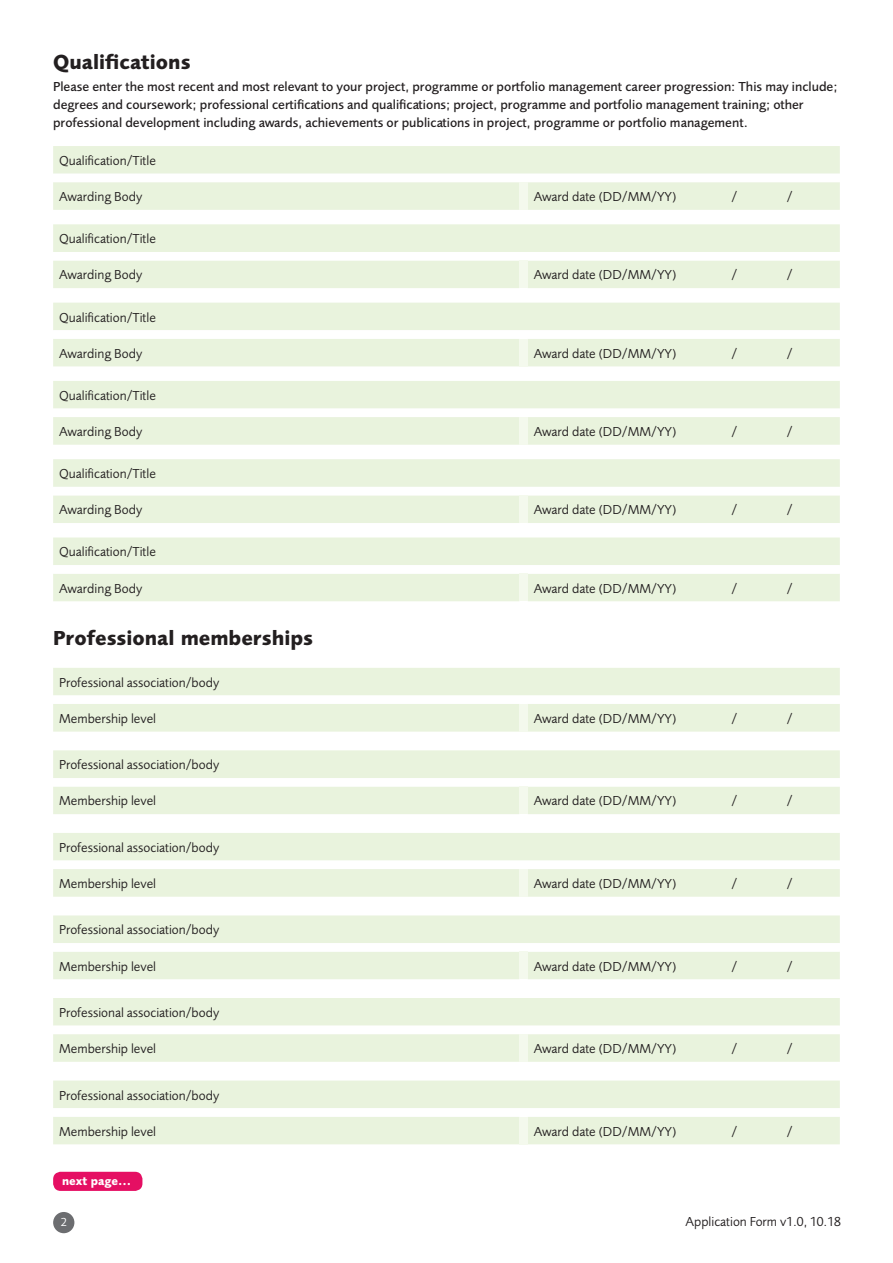
<style>
.page{position:relative;width:893px;height:1263px;background:#fff}
.page>*{position:absolute;margin:0;border:0;box-sizing:border-box;transform-origin:0 0}
.t1{font:700 21px "Foundry Sans";color:#231f20}
.t2{font:13.5px "Foundry Sans";color:#231f20}
.t3{font:500 13.5px/18px "Foundry Sans";color:#231f20}
.t4{font:700 12px "Foundry Sans";color:#fff}
.t5{font:12px "Foundry Sans";color:#fff}
</style>
<div class="page">
<div style="left:53px;top:146px;width:787px;height:64px;background:#e9f3dd"></div>
<svg style="left:53px;top:174px;width:787px;height:8px"></svg>
<div style="left:519px;top:182px;width:9px;height:28px;background:#f4f9ed"></div>
<div style="left:53px;top:224px;width:787px;height:64px;background:#e9f3dd"></div>
<svg style="left:53px;top:252px;width:787px;height:8px"></svg>
<div style="left:519px;top:260px;width:9px;height:28px;background:#f4f9ed"></div>
<div style="left:53px;top:303px;width:787px;height:63px;background:#e9f3dd"></div>
<svg style="left:53px;top:330px;width:787px;height:9px"></svg>
<div style="left:519px;top:339px;width:9px;height:27px;background:#f4f9ed"></div>
<div style="left:53px;top:381px;width:787px;height:64px;background:#e9f3dd"></div>
<svg style="left:53px;top:409px;width:787px;height:8px"></svg>
<div style="left:519px;top:417px;width:9px;height:28px;background:#f4f9ed"></div>
<div style="left:53px;top:459px;width:787px;height:64px;background:#e9f3dd"></div>
<svg style="left:53px;top:487px;width:787px;height:8px"></svg>
<div style="left:519px;top:495px;width:9px;height:28px;background:#f4f9ed"></div>
<div style="left:53px;top:537px;width:787px;height:64px;background:#e9f3dd"></div>
<svg style="left:53px;top:565px;width:787px;height:9px"></svg>
<div style="left:519px;top:574px;width:9px;height:27px;background:#f4f9ed"></div>
<div style="left:53px;top:668px;width:787px;height:64px;background:#e9f3dd"></div>
<svg style="left:53px;top:695px;width:787px;height:9px"></svg>
<div style="left:519px;top:704px;width:9px;height:28px;background:#f4f9ed"></div>
<div style="left:53px;top:750px;width:787px;height:64px;background:#e9f3dd"></div>
<svg style="left:53px;top:778px;width:787px;height:8px"></svg>
<div style="left:519px;top:786px;width:9px;height:28px;background:#f4f9ed"></div>
<div style="left:53px;top:833px;width:787px;height:64px;background:#e9f3dd"></div>
<svg style="left:53px;top:860px;width:787px;height:9px"></svg>
<div style="left:519px;top:869px;width:9px;height:28px;background:#f4f9ed"></div>
<div style="left:53px;top:915px;width:787px;height:64px;background:#e9f3dd"></div>
<svg style="left:53px;top:943px;width:787px;height:8px"></svg>
<div style="left:519px;top:951px;width:9px;height:28px;background:#f4f9ed"></div>
<div style="left:53px;top:998px;width:787px;height:64px;background:#e9f3dd"></div>
<svg style="left:53px;top:1026px;width:787px;height:8px"></svg>
<div style="left:519px;top:1034px;width:9px;height:28px;background:#f4f9ed"></div>
<div style="left:53px;top:1080px;width:787px;height:64px;background:#e9f3dd"></div>
<svg style="left:53px;top:1108px;width:787px;height:9px"></svg>
<div style="left:519px;top:1117px;width:9px;height:27px;background:#f4f9ed"></div>
<div style="left:53px;top:1172px;width:89px;height:19px;background:#e50f63;border-radius:7px"></div>
<div style="left:53px;top:1212px;width:21px;height:21px;background:#6c6d70;border-radius:50%"></div>
<h1 class="t1" style="left:53px;top:50px;width:139px">Qualifications</h1>
<p class="t3" style="left:53px;top:78px;width:786px">Please enter the most recent and most relevant to your project, programme or portfolio management career progression: This may include; degrees and coursework; professional certifications and qualifications; project, programme and portfolio management training; other professional development including awards, achievements or publications in project, programme or portfolio management.</p>
<p class="t2" style="left:59px;top:153px;width:98px">Qualification/Title</p>
<p class="t2" style="left:59px;top:189px;width:85px">Awarding Body</p>
<p class="t2" style="left:534px;top:189px;width:144px">Award date (DD/MM/YY)</p>
<p class="t2" style="left:732px;top:189px;width:7px">/</p>
<p class="t2" style="left:787px;top:189px;width:7px">/</p>
<p class="t2" style="left:59px;top:231px;width:98px">Qualification/Title</p>
<p class="t2" style="left:59px;top:267px;width:85px">Awarding Body</p>
<p class="t2" style="left:534px;top:267px;width:144px">Award date (DD/MM/YY)</p>
<p class="t2" style="left:732px;top:267px;width:7px">/</p>
<p class="t2" style="left:787px;top:267px;width:7px">/</p>
<p class="t2" style="left:59px;top:309px;width:98px">Qualification/Title</p>
<p class="t2" style="left:59px;top:345px;width:85px">Awarding Body</p>
<p class="t2" style="left:534px;top:345px;width:144px">Award date (DD/MM/YY)</p>
<p class="t2" style="left:732px;top:345px;width:7px">/</p>
<p class="t2" style="left:787px;top:345px;width:7px">/</p>
<p class="t2" style="left:59px;top:387px;width:98px">Qualification/Title</p>
<p class="t2" style="left:59px;top:424px;width:85px">Awarding Body</p>
<p class="t2" style="left:534px;top:424px;width:144px">Award date (DD/MM/YY)</p>
<p class="t2" style="left:732px;top:424px;width:7px">/</p>
<p class="t2" style="left:787px;top:424px;width:7px">/</p>
<p class="t2" style="left:59px;top:466px;width:98px">Qualification/Title</p>
<p class="t2" style="left:59px;top:502px;width:85px">Awarding Body</p>
<p class="t2" style="left:534px;top:502px;width:144px">Award date (DD/MM/YY)</p>
<p class="t2" style="left:732px;top:502px;width:7px">/</p>
<p class="t2" style="left:787px;top:502px;width:7px">/</p>
<p class="t2" style="left:59px;top:544px;width:98px">Qualification/Title</p>
<p class="t2" style="left:59px;top:580px;width:85px">Awarding Body</p>
<p class="t2" style="left:534px;top:580px;width:144px">Award date (DD/MM/YY)</p>
<p class="t2" style="left:732px;top:580px;width:7px">/</p>
<p class="t2" style="left:787px;top:580px;width:7px">/</p>
<h1 class="t1" style="left:53px;top:625px;width:261px">Professional memberships</h1>
<p class="t2" style="left:59px;top:674px;width:162px">Professional association/body</p>
<p class="t2" style="left:59px;top:710px;width:99px">Membership level</p>
<p class="t2" style="left:534px;top:710px;width:144px">Award date (DD/MM/YY)</p>
<p class="t2" style="left:732px;top:710px;width:7px">/</p>
<p class="t2" style="left:787px;top:710px;width:7px">/</p>
<p class="t2" style="left:59px;top:757px;width:162px">Professional association/body</p>
<p class="t2" style="left:59px;top:793px;width:99px">Membership level</p>
<p class="t2" style="left:534px;top:793px;width:144px">Award date (DD/MM/YY)</p>
<p class="t2" style="left:732px;top:793px;width:7px">/</p>
<p class="t2" style="left:787px;top:793px;width:7px">/</p>
<p class="t2" style="left:59px;top:839px;width:162px">Professional association/body</p>
<p class="t2" style="left:59px;top:876px;width:99px">Membership level</p>
<p class="t2" style="left:534px;top:876px;width:144px">Award date (DD/MM/YY)</p>
<p class="t2" style="left:732px;top:876px;width:7px">/</p>
<p class="t2" style="left:787px;top:876px;width:7px">/</p>
<p class="t2" style="left:59px;top:922px;width:162px">Professional association/body</p>
<p class="t2" style="left:59px;top:958px;width:99px">Membership level</p>
<p class="t2" style="left:534px;top:958px;width:144px">Award date (DD/MM/YY)</p>
<p class="t2" style="left:732px;top:958px;width:7px">/</p>
<p class="t2" style="left:787px;top:958px;width:7px">/</p>
<p class="t2" style="left:59px;top:1004px;width:162px">Professional association/body</p>
<p class="t2" style="left:59px;top:1041px;width:99px">Membership level</p>
<p class="t2" style="left:534px;top:1041px;width:144px">Award date (DD/MM/YY)</p>
<p class="t2" style="left:732px;top:1041px;width:7px">/</p>
<p class="t2" style="left:787px;top:1041px;width:7px">/</p>
<p class="t2" style="left:59px;top:1087px;width:162px">Professional association/body</p>
<p class="t2" style="left:59px;top:1123px;width:99px">Membership level</p>
<p class="t2" style="left:534px;top:1123px;width:144px">Award date (DD/MM/YY)</p>
<p class="t2" style="left:732px;top:1123px;width:7px">/</p>
<p class="t2" style="left:787px;top:1123px;width:7px">/</p>
<p class="t4" style="left:62px;top:1173px;width:71px">next page...</p>
<p class="t5" style="left:61px;top:1215px;width:8px">2</p>
<p class="t2" style="left:686px;top:1214px;width:157px">Application Form v1.0, 10.18</p>
</div>
